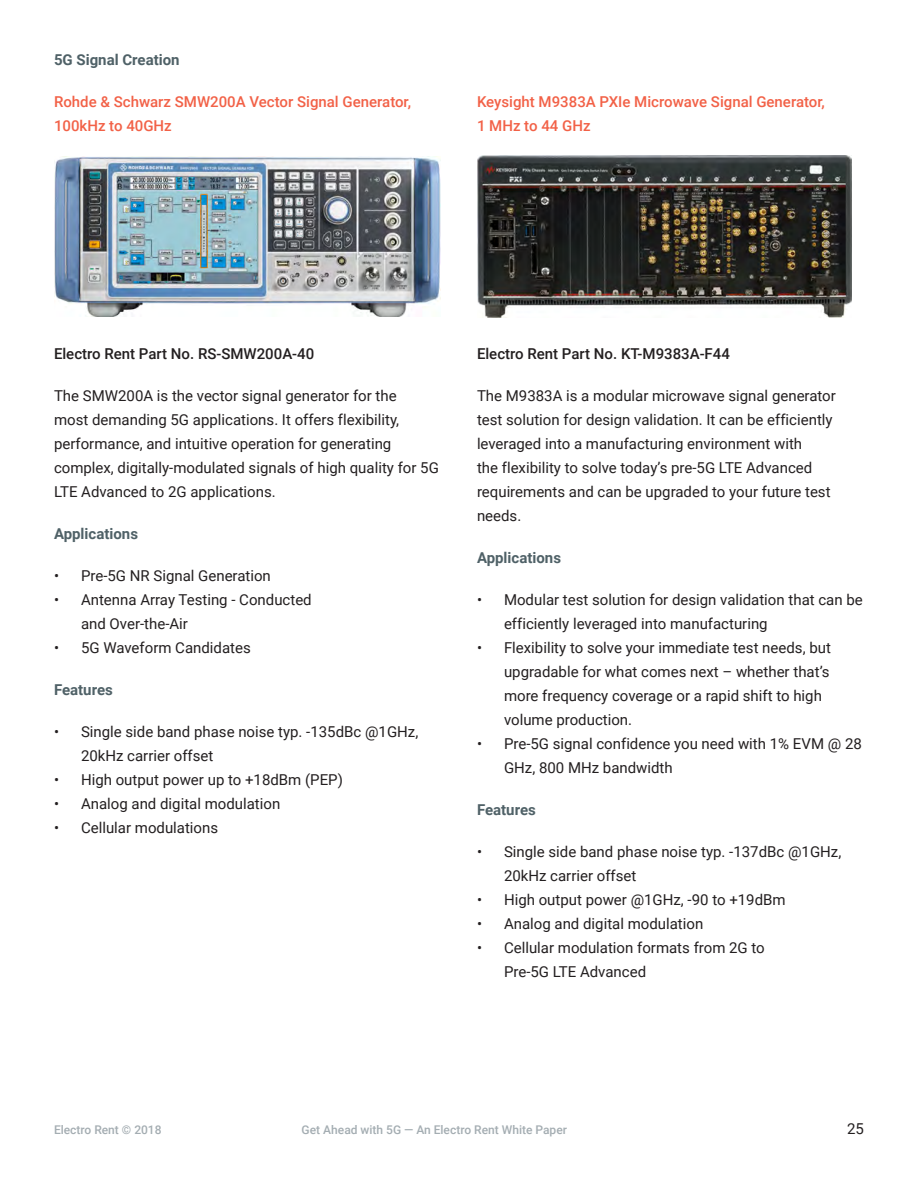
<style>
.page{position:relative;width:918px;height:1188px;background:#fff}
.page>*{position:absolute;margin:0;border:0;box-sizing:border-box;transform-origin:0 0}
.Body{font:15px/24px "Roboto";color:#231f20}
.Product_Name{font:500 15px/24px "Roboto";color:#f26147}
.Section_Header{font:700 15px "Roboto";color:#4f6167}
.Body-2{font:500 15px "Roboto";color:#231f20}
.Product_Part_Number{font:500 15px "Roboto";color:#231f20}
.t1{font:500 12px "Roboto";color:#a4adb2}
</style>
<div class="page">
<img style="left:54px;top:156px;width:387px;height:160px">
<img style="left:477px;top:155px;width:375px;height:162px">
<p class="Section_Header" style="left:54px;top:49px;width:127px">5G Signal Creation</p>
<p class="Product_Name" style="left:54px;top:89px;width:358px">Rohde &amp; Schwarz SMW200A Vector Signal Generator,<br>100kHz to 40GHz</p>
<p class="Product_Name" style="left:477px;top:89px;width:349px">Keysight M9383A PXIe Microwave Signal Generator,<br>1 MHz to 44 GHz</p>
<p class="Body-2" style="left:54px;top:343px;width:262px">Electro Rent Part No. RS-SMW200A-40</p>
<p class="Body" style="left:54px;top:383px;width:386px">The SMW200A is the vector signal generator for the<br>most demanding 5G applications. It offers flexibility, performance, and intuitive operation for generating complex, digitally-modulated signals of high quality for 5G LTE Advanced to 2G applications.</p>
<p class="Section_Header" style="left:54px;top:523px;width:86px">Applications</p>
<p class="Body" style="left:54px;top:563px;width:218px">• Pre-5G NR Signal Generation</p>
<p class="Body" style="left:81px;top:587px;width:232px;text-indent:-27px">• Antenna Array Testing - Conducted and Over-the-Air</p>
<p class="Body" style="left:54px;top:635px;width:198px">• 5G Waveform Candidates</p>
<p class="Section_Header" style="left:54px;top:679px;width:60px">Features</p>
<p class="Body" style="left:81px;top:719px;width:339px;text-indent:-27px">• Single side band phase noise typ. -135dBc @1GHz,<br>20kHz carrier offset</p>
<p class="Body" style="left:54px;top:767px;width:290px">• High output power up to +18dBm (PEP)</p>
<p class="Body" style="left:54px;top:791px;width:228px">• Analog and digital modulation</p>
<p class="Body" style="left:54px;top:815px;width:166px">• Cellular modulations</p>
<p class="Product_Part_Number" style="left:477px;top:343px;width:254px">Electro Rent Part No. KT-M9383A-F44</p>
<p class="Body" style="left:477px;top:383px;width:360px">The M9383A is a modular microwave signal generator test solution for design validation. It can be efficiently leveraged into a manufacturing environment with<br>the flexibility to solve today’s pre-5G LTE Advanced requirements and can be upgraded to your future test needs.</p>
<p class="Section_Header" style="left:477px;top:547px;width:86px">Applications</p>
<p class="Body" style="left:504px;top:587px;width:360px;text-indent:-27px">• Modular test solution for design validation that can be efficiently leveraged into manufacturing</p>
<p class="Body" style="left:504px;top:635px;width:328px;text-indent:-27px">• Flexibility to solve your immediate test needs, but upgradable for what comes next – whether that’s more frequency coverage or a rapid shift to high volume production.</p>
<p class="Body" style="left:504px;top:731px;width:359px;text-indent:-27px">• Pre-5G signal confidence you need with 1% EVM @ 28<br>GHz, 800 MHz bandwidth</p>
<p class="Section_Header" style="left:477px;top:799px;width:60px">Features</p>
<p class="Body" style="left:504px;top:839px;width:339px;text-indent:-27px">• Single side band phase noise typ. -137dBc @1GHz,<br>20kHz carrier offset</p>
<p class="Body" style="left:477px;top:887px;width:310px">• High output power @1GHz, -90 to +19dBm</p>
<p class="Body" style="left:477px;top:911px;width:228px">• Analog and digital modulation</p>
<p class="Body" style="left:504px;top:935px;width:262px;text-indent:-27px">• Cellular modulation formats from 2G to<br>Pre-5G LTE Advanced</p>
<p class="t1" style="left:54px;top:1121px;width:109px">Electro Rent © 2018</p>
<p class="t1" style="left:302px;top:1121px;width:267px">Get Ahead with 5G — An Electro Rent White Paper</p>
<p class="Body" style="left:847px;top:1116px;width:18px">25</p>
</div>
